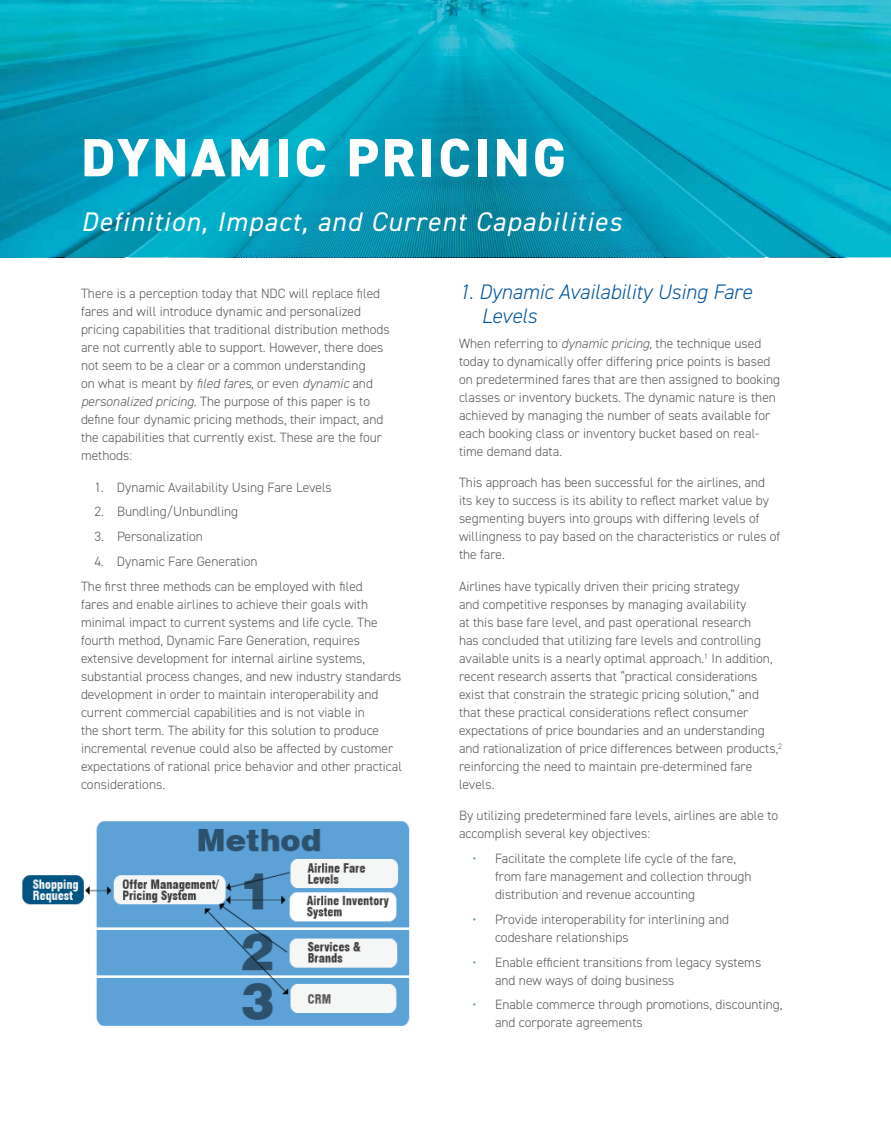
<style>
.page{position:relative;width:891px;height:1134px;background:#fff}
.page>*{position:absolute;margin:0;border:0;box-sizing:border-box;transform-origin:0 0}
.t1{font:800 54px "DIN2014";letter-spacing:.06em;color:#fff}
.t2{font:italic 27px "DIN2014";letter-spacing:.05em;color:#fff}
.t3{font:italic 300 21px/24.2px "DIN2014";color:#00569d}
.t4{font:300 13.5px/18px "DIN2014";color:#58595b}
.s1{font-style:italic}
.s2{color:#6598b2}
</style>
<div class="page">
<img style="left:0;top:0;width:891px;height:258px">
<img style="left:22px;top:821px;width:388px;height:205px">
<h1 class="t1" style="left:81px;top:126px;width:486px">DYNAMIC PRICING</h1>
<h2 class="t2" style="left:81px;top:206px;width:542px">Definition, Impact, and Current Capabilities</h2>
<p class="t4" style="left:81px;top:286px;width:310px">There is a perception today that NDC will replace filed fares and will introduce dynamic and personalized pricing capabilities that traditional distribution methods are not currently able to support. However, there does not seem to be a clear or a common understanding<br>on what is meant by <span class="s1">filed fares,</span> or even <span class="s1">dynamic</span> and <span class="s1">personalized pricing.</span> The purpose of this paper is to define four dynamic pricing methods, their impact, and the capabilities that currently exist. These are the four methods:</p>
<p class="t4" style="left:94px;top:479px;width:239px">1. Dynamic Availability Using Fare Levels</p>
<p class="t4" style="left:94px;top:504px;width:145px">2. Bundling/Unbundling</p>
<p class="t4" style="left:94px;top:528px;width:110px">3. Personalization</p>
<p class="t4" style="left:81px;top:550px;width:283px;line-height:24.8px;text-indent:14px">4. Dynamic Fare Generation<br>The first three methods can be employed with filed</p>
<p class="t4" style="left:81px;top:596px;width:323px">fares and enable airlines to achieve their goals with minimal impact to current systems and life cycle. The fourth method, Dynamic Fare Generation, requires extensive development for internal airline systems, substantial process changes, and new industry standards development in order to maintain interoperability and current commercial capabilities and is not viable in<br>the short term. The ability for this solution to produce incremental revenue could also be affected by customer expectations of rational price behavior and other practical considerations.</p>
<h3 class="t3" style="left:481px;top:281px;width:272px;text-indent:-22px">1. Dynamic Availability Using Fare<br>Levels</h3>
<p class="t4" style="left:459px;top:335px;width:323px">When referring to <span class="s1">dynamic pricing,</span> the technique used today to dynamically offer differing price points is based on predetermined fares that are then assigned to booking classes or inventory buckets. The dynamic nature is then achieved by managing the number of seats available for each booking class or inventory bucket based on real&shy;time demand data.</p>
<p class="t4" style="left:459px;top:475px;width:323px">This approach has been successful for the airlines, and its key to success is its ability to reflect market value by segmenting buyers into groups with differing levels of willingness to pay based on the characteristics or rules of the fare.</p>
<p class="t4" style="left:459px;top:578px;width:325px">Airlines have typically driven their pricing strategy<br>and competitive responses by managing availability<br>at this base fare level, and past operational research<br>has concluded that utilizing fare levels and controlling available units is a nearly optimal approach.<sup>1</sup> In addition, recent research asserts that “practical considerations exist that constrain the strategic pricing solution,” and that these practical considerations reflect consumer expectations of price boundaries and an understanding and rationalization of price differences between products,<sup>2 </sup>reinforcing the need to maintain pre-determined fare levels.</p>
<p class="t4" style="left:459px;top:808px;width:321px">By utilizing predetermined fare levels, airlines are able to accomplish several key objectives:</p>
<p class="t4" style="left:495px;top:851px;width:258px;text-indent:-23px"><span class="s2">•</span> Facilitate the complete life cycle of the fare, from fare management and collection through distribution and revenue accounting</p>
<p class="t4" style="left:495px;top:911px;width:236px;text-indent:-23px"><span class="s2">•</span> Provide interoperability for interlining and codeshare relationships</p>
<p class="t4" style="left:495px;top:954px;width:268px;text-indent:-23px"><span class="s2">•</span> Enable efficient transitions from legacy systems and new ways of doing business</p>
<p class="t4" style="left:495px;top:997px;width:289px;text-indent:-23px"><span class="s2">•</span> Enable commerce through promotions, discounting, and corporate agreements</p>
</div>
